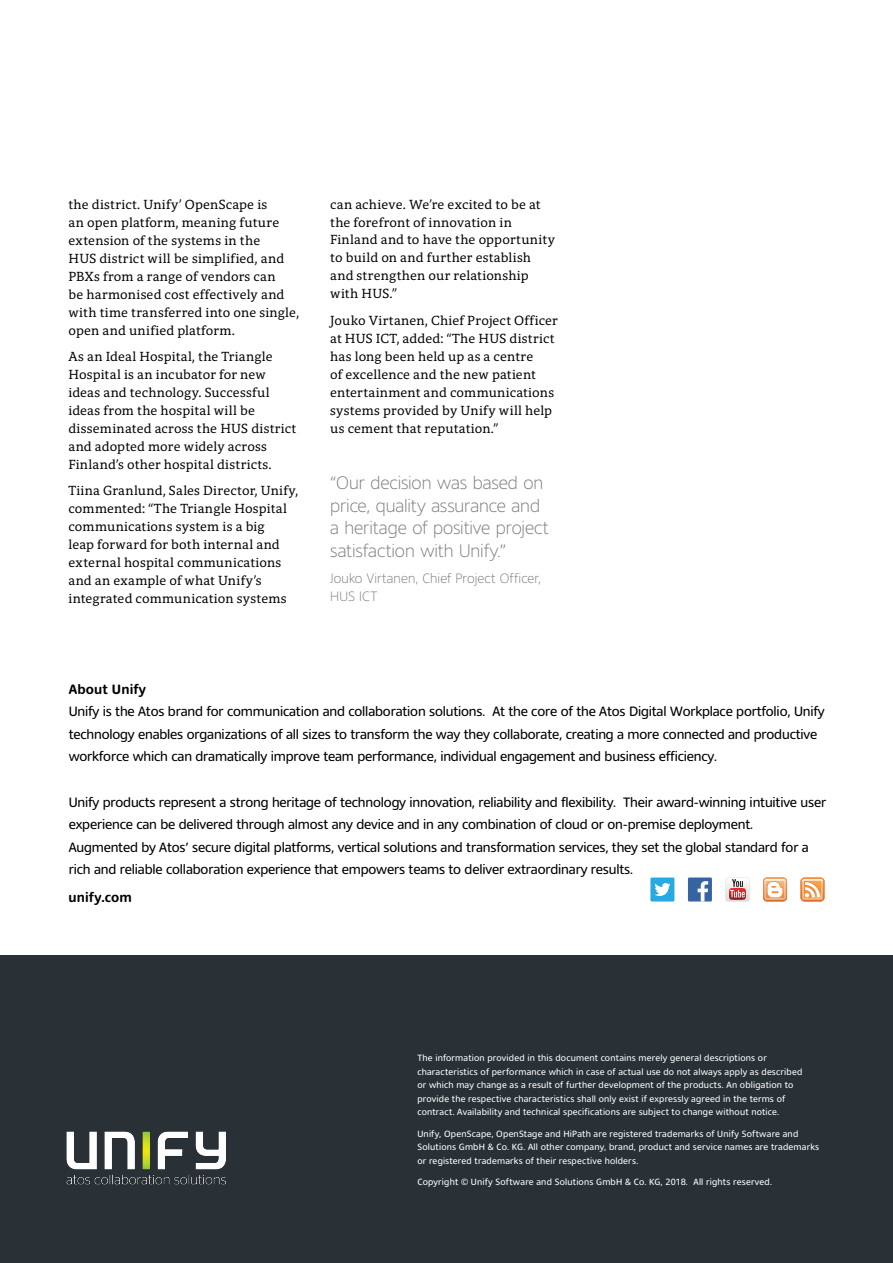
<style>
.page{position:relative;width:893px;height:1263px;background:#fff}
.page>*{position:absolute;margin:0;border:0;box-sizing:border-box;transform-origin:0 0}
.t1{font:300 18px/22.5px "Harmony Sans";letter-spacing:-.005em;color:#7c7b7f}
.t2{font:13.5px/18px "Harmony Serif";letter-spacing:.015em;color:#000}
.t3{font:13.5px/22.6px "Harmony Sans";letter-spacing:-.01em;color:#000}
.t4{font:300 13.5px/18px "Harmony Sans";letter-spacing:.01em;color:#7c7b7f}
.t5{font:700 13.5px "Harmony Sans";letter-spacing:.01em;color:#000}
.t6{font:9px/13.5px "Harmony Sans";letter-spacing:.02em;color:#fff}
</style>
<div class="page">
<div style="left:0;top:955px;width:893px;height:308px;background:#2a3136"></div>
<img style="left:66px;top:1131px;width:160px;height:54px">
<svg style="left:763px;top:877px;width:24px;height:24px"></svg>
<svg style="left:800px;top:877px;width:24px;height:24px"></svg>
<div style="left:688px;top:877px;width:24px;height:24px;background:#3664a2"></div>
<svg style="left:698px;top:881px;width:10px;height:20px"></svg>
<svg style="left:725px;top:877px;width:25px;height:24px"></svg>
<div style="left:650px;top:877px;width:24px;height:24px;background:#27aae1"></div>
<svg style="left:654px;top:883px;width:16px;height:13px"></svg>
<p class="t2" style="left:68px;top:195px;width:232px">the district. Unify’ OpenScape is<br>an open platform, meaning future extension of the systems in the<br>HUS district will be simplified, and PBXs from a range of vendors can<br>be harmonised cost effectively and with time transferred into one single, open and unified platform.</p>
<p class="t2" style="left:68px;top:347px;width:229px">As an Ideal Hospital, the Triangle Hospital is an incubator for new ideas and technology. Successful ideas from the hospital will be disseminated across the HUS district and adopted more widely across Finland’s other hospital districts.</p>
<p class="t2" style="left:68px;top:481px;width:231px">Tiina Granlund, Sales Director, Unify, commented: “The Triangle Hospital communications system is a big<br>leap forward for both internal and external hospital communications and an example of what Unify’s integrated communication systems</p>
<p class="t2" style="left:330px;top:195px;width:226px">can achieve. We’re excited to be at the forefront of innovation in<br>Finland and to have the opportunity to build on and further establish and strengthen our relationship with HUS.”</p>
<p class="t2" style="left:330px;top:311px;width:229px">Jouko Virtanen, Chief Project Officer at HUS ICT, added: “The HUS district has long been held up as a centre<br>of excellence and the new patient entertainment and communications systems provided by Unify will help us cement that reputation.”</p>
<h1 class="t1" style="left:330px;top:472px;width:220px">“Our decision was based on price, quality assurance and a heritage of positive project satisfaction with Unify.”</h1>
<p class="t4" style="left:330px;top:569px;width:212px">Jouko Virtanen, Chief Project Officer,<br>HUS ICT</p>
<p class="t5" style="left:69px;top:680px;width:78px">About Unify</p>
<p class="t3" style="left:69px;top:700px;width:757px">Unify is the Atos brand for communication and collaboration solutions. At the core of the Atos Digital Workplace portfolio, Unify technology enables organizations of all sizes to transform the way they collaborate, creating a more connected and productive workforce which can dramatically improve team performance, individual engagement and business efficiency.</p>
<p class="t3" style="left:69px;top:790px;width:759px">Unify products represent a strong heritage of technology innovation, reliability and flexibility. Their award-winning intuitive user experience can be delivered through almost any device and in any combination of cloud or on-premise deployment.<br>Augmented by Atos’ secure digital platforms, vertical solutions and transformation services, they set the global standard for a rich and reliable collaboration experience that empowers teams to deliver extraordinary results.</p>
<p class="t5" style="left:68px;top:888px;width:65px">unify.com</p>
<p class="t6" style="left:417px;top:1051px;width:386px">The information provided in this document contains merely general descriptions or characteristics of performance which in case of actual use do not always apply as described or which may change as a result of further development of the products. An obligation to provide the respective characteristics shall only exist if expressly agreed in the terms of contract. Availability and technical specifications are subject to change without notice.</p>
<p class="t6" style="left:417px;top:1126px;width:403px">Unify, OpenScape, OpenStage and HiPath are registered trademarks of Unify Software and<br>Solutions GmbH &amp; Co. KG. All other company, brand, product and service names are trademarks or registered trademarks of their respective holders.</p>
<p class="t6" style="left:417px;top:1175px;width:356px">Copyright © Unify Software and Solutions GmbH &amp; Co. KG, 2018. All rights reserved.</p>
</div>
